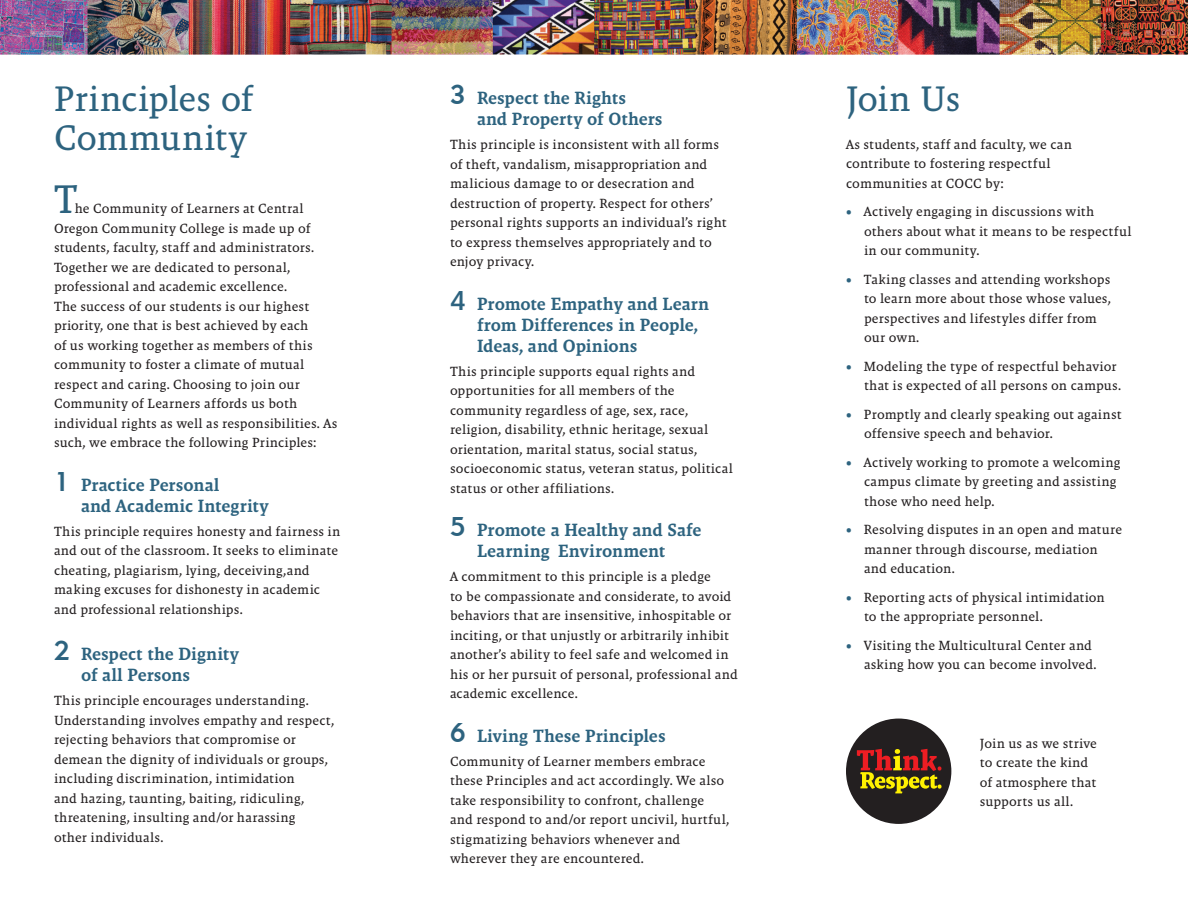
<style>
.page{position:relative;width:1188px;height:918px;background:#fff}
.page>*{position:absolute;margin:0;border:0;box-sizing:border-box;transform-origin:0 0}
.principle_text{font:40.5px "Malaga Reg";color:#2d637f}
.principles_head{font:36px/39px "Malaga Reg";letter-spacing:-.015em;color:#2d637f}
.principle_name{font:18px/21px "Malaga Med";color:#2d637f}
.principle_text-2{font:13.5px/19.5px "Malaga Reg";letter-spacing:.005em;color:#231f20}
.s1{font-family:"Geometric 415 BT Medium A";font-size:27px}
.s2{font-size:15px;color:#2d637f}
</style>
<div class="page">
<div style="left:846px;top:719px;width:105px;height:105px;background:#231f20;border-radius:50%"></div>
<svg style="left:857px;top:749px;width:85px;height:44px"></svg>
<img style="left:0;top:0;width:1188px;height:54px">
<p class="principles_head" style="left:54px;top:80px;width:201px">Principles of<br>Community</p>
<p class="principle_text" style="left:54px;top:176px;width:25px">T</p>
<p class="principle_text-2" style="left:54px;top:199px;width:285px;text-indent:21px">he Community of Learners at Central Oregon Community College is made up of students, faculty, staff and administrators.<br>Together we are dedicated to personal, professional and academic excellence.<br>The success of our students is our highest priority, one that is best achieved by each<br>of us working together as members of this community to foster a climate of mutual respect and caring. Choosing to join our Community of Learners affords us both individual rights as well as responsibilities. As such, we embrace the following Principles:</p>
<p class="principle_name" style="left:81px;top:474px;width:189px;text-indent:-27px"><span class="s1">1</span> Practice Personal<br>and Academic Integrity</p>
<p class="principle_text-2" style="left:54px;top:522px;width:288px">This principle requires honesty and fairness in and out of the classroom. It seeks to eliminate cheating, plagiarism, lying, deceiving,and making excuses for dishonesty in academic and professional relationships.</p>
<p class="principle_name" style="left:81px;top:644px;width:160px;text-indent:-27px"><span class="s1">2</span> Respect the Dignity of all Persons</p>
<p class="principle_text-2" style="left:54px;top:691px;width:282px">This principle encourages understanding.<br>Understanding involves empathy and respect, rejecting behaviors that compromise or demean the dignity of individuals or groups, including discrimination, intimidation<br>and hazing, taunting, baiting, ridiculing, threatening, insulting and/or harassing<br>other individuals.</p>
<p class="principle_name" style="left:477px;top:87px;width:187px;text-indent:-27px"><span class="s1">3</span> Respect the Rights<br>and Property of Others</p>
<p class="principle_text-2" style="left:450px;top:135px;width:278px">This principle is inconsistent with all forms of theft, vandalism, misappropriation and malicious damage to or desecration and destruction of property. Respect for others’ personal rights supports an individual’s right to express themselves appropriately and to enjoy privacy.</p>
<p class="principle_name" style="left:477px;top:293px;width:234px;text-indent:-27px"><span class="s1">4</span> Promote Empathy and Learn from Differences in People,<br>Ideas, and Opinions</p>
<p class="principle_text-2" style="left:450px;top:361px;width:284px">This principle supports equal rights and opportunities for all members of the community regardless of age, sex, race, religion, disability, ethnic heritage, sexual orientation, marital status, social status, socioeconomic status, veteran status, political status or other affiliations.</p>
<p class="principle_name" style="left:450px;top:519px;width:253px;text-align:center"><span class="s1">5</span> Promote a Healthy and Safe<br>Learning Environment</p>
<p class="principle_text-2" style="left:450px;top:567px;width:289px">A commitment to this principle is a pledge<br>to be compassionate and considerate, to avoid behaviors that are insensitive, inhospitable or inciting, or that unjustly or arbitrarily inhibit another’s ability to feel safe and welcomed in his or her pursuit of personal, professional and academic excellence.</p>
<p class="principle_name" style="left:450px;top:725px;width:217px"><span class="s1">6</span> Living These Principles</p>
<p class="principle_text-2" style="left:450px;top:751px;width:281px">Community of Learner members embrace these Principles and act accordingly. We also take responsibility to confront, challenge and respond to and/or report uncivil, hurtful, stigmatizing behaviors whenever and wherever they are encountered.</p>
<p class="principles_head" style="left:846px;top:80px;width:116px">Join Us</p>
<p class="principle_text-2" style="left:846px;top:135px;width:228px">As students, staff and faculty, we can contribute to fostering respectful communities at COCC by:</p>
<p class="principle_text-2" style="left:864px;top:202px;width:269px;text-indent:-18px"><span class="s2">•</span> Actively engaging in discussions with others about what it means to be respectful in our community.</p>
<p class="principle_text-2" style="left:864px;top:270px;width:248px;text-indent:-18px"><span class="s2">•</span> Taking classes and attending workshops to learn more about those whose values, perspectives and lifestyles differ from our own.</p>
<p class="principle_text-2" style="left:864px;top:357px;width:259px;text-indent:-18px"><span class="s2">•</span> Modeling the type of respectful behavior that is expected of all persons on campus.</p>
<p class="principle_text-2" style="left:864px;top:405px;width:259px;text-indent:-18px"><span class="s2">•</span> Promptly and clearly speaking out against offensive speech and behavior.</p>
<p class="principle_text-2" style="left:864px;top:453px;width:258px;text-indent:-18px"><span class="s2">•</span> Actively working to promote a welcoming campus climate by greeting and assisting those who need help.</p>
<p class="principle_text-2" style="left:864px;top:520px;width:260px;text-indent:-18px"><span class="s2">•</span> Resolving disputes in an open and mature manner through discourse, mediation and education.</p>
<p class="principle_text-2" style="left:864px;top:588px;width:242px;text-indent:-18px"><span class="s2">•</span> Reporting acts of physical intimidation to the appropriate personnel.</p>
<p class="principle_text-2" style="left:864px;top:636px;width:234px;text-indent:-18px"><span class="s2">•</span> Visiting the Multicultural Center and asking how you can become involved.</p>
<p class="principle_text-2" style="left:980px;top:733px;width:119px">Join us as we strive to create the kind of atmosphere that supports us all.</p>
</div>
